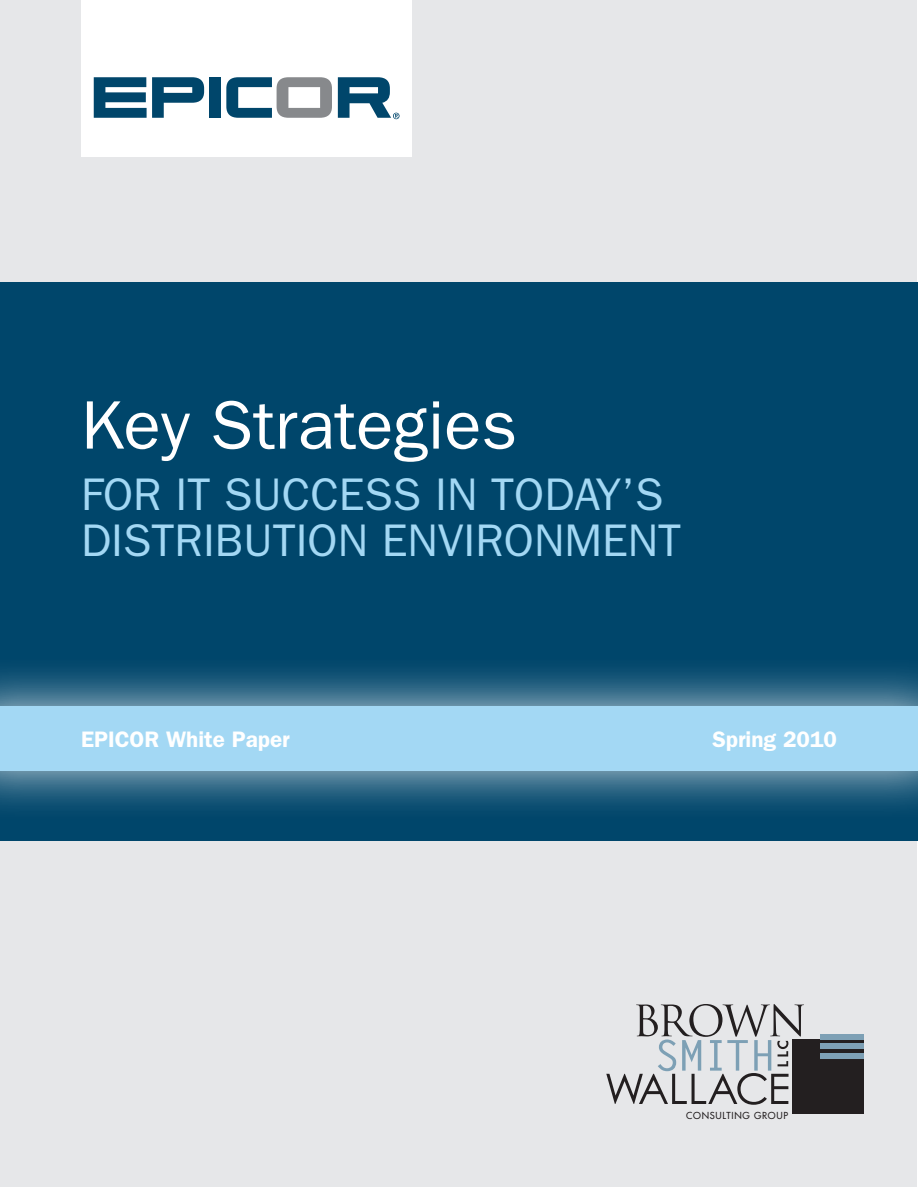
<style>
.page{position:relative;width:918px;height:1188px;background:#fff}
.page>*{position:absolute;margin:0;border:0;box-sizing:border-box;transform-origin:0 0}
.t1{font:68.85px "Franklin Gothic";color:#fff}
.t2{font:45.9px/45.9px "Franklin Gothic";color:#a3d8f4}
.t3{font:600 22.5px "Franklin Gothic";color:#fff}
.t4{font:9.45px "Futura";letter-spacing:.075em;color:#231f20}
</style>
<div class="page">
<div style="left:1px;top:1px;width:916px;height:1186px;background:#e6e7e9"></div>
<div style="left:0;top:282px;width:918px;height:558px;background:#00466b"></div>
<div style="left:0;top:653px;width:918px;height:165px;background:#fff;opacity:.85"></div>
<div style="left:0;top:706px;width:918px;height:65px;background:#a3d8f4"></div>
<div style="left:81px;top:0;width:330px;height:156px;background:#fff"></div>
<div style="left:209px;top:77px;width:11px;height:41px;background:#00466b"></div>
<svg style="left:226px;top:77px;width:106px;height:41px"></svg>
<svg style="left:94px;top:77px;width:110px;height:41px"></svg>
<svg style="left:338px;top:77px;width:62px;height:42px"></svg>
<div style="left:792px;top:1039px;width:72px;height:75px;background:#231f20"></div>
<svg style="left:606px;top:1004px;width:198px;height:101px"></svg>
<div style="left:820px;top:1034px;width:44px;height:5px;background:#7da0b5"></div>
<div style="left:820px;top:1044px;width:44px;height:5px;background:#7da0b5"></div>
<div style="left:820px;top:1053px;width:44px;height:6px;background:#7da0b5"></div>
<p class="t1" style="left:81px;top:386px;width:438px">Key Strategies</p>
<p class="t2" style="left:81px;top:470px;width:602px">FOR IT SUCCESS IN TODAY’S<br>DISTRIBUTION ENVIRONMENT</p>
<p class="t3" style="left:81px;top:726px;width:210px">EPICOR White Paper</p>
<p class="t3" style="left:712px;top:726px;width:126px">Spring 2010</p>
<p class="t4" style="left:686px;top:1110px;width:103px">CONSULTING GROUP</p>
</div>
